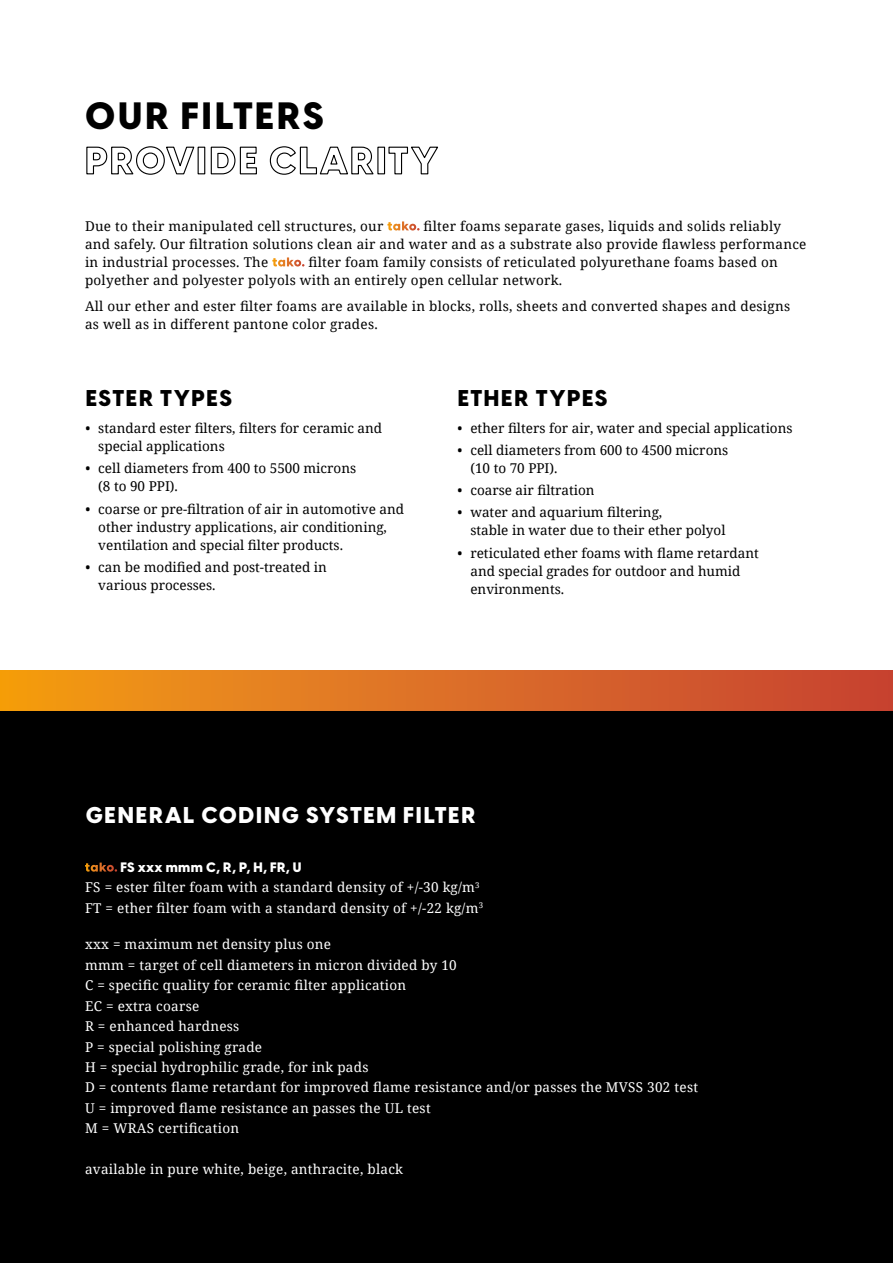
<style>
.page{position:relative;width:893px;height:1263px;background:#fff}
.page>*{position:absolute;margin:0;border:0;box-sizing:border-box;transform-origin:0 0}
.t1{font:800 37.5px/45px "Visby CF";letter-spacing:.065em;color:#000}
.t2{font:800 22.5px "Visby CF";letter-spacing:.075em;color:#fff}
.t3{font:800 22.5px "Visby CF";letter-spacing:.07em;color:#000}
.t4{font:13.5px/18px "Noto Serif";color:#000}
.t5{font:13.5px/20.4px "Noto Serif";letter-spacing:.02em;color:#fff}
.t6{font:13.5px/18px "Noto Serif";letter-spacing:.02em;color:#000}
.t7{font:800 13.5px "Visby CF";letter-spacing:.02em;color:#fff}
</style>
<div class="page">
<svg style="left:387px;top:221px;width:33px;height:10px"></svg>
<svg style="left:272px;top:257px;width:32px;height:10px"></svg>
<div style="left:0;top:670px;width:893px;height:42px;background:linear-gradient(to right,#f49d14,#c64135)"></div>
<div style="left:0;top:712px;width:893px;height:551px;background:#000"></div>
<svg style="left:85px;top:862px;width:32px;height:10px"></svg>
<h1 class="t1" style="left:85px;top:94px;width:354px">OUR FILTERS<br>PROVIDE CLARITY</h1>
<p class="t6" style="left:85px;top:216px;width:723px;text-indent:339px">filter foams separate gases, liquids and solids reliably and safely. Our filtration solutions clean air and water and as a substrate also provide flawless performance in industrial processes. The</p>
<p class="t6" style="left:85px;top:216px;width:300px">Due to their manipulated cell structures, our</p>
<p class="t6" style="left:85px;top:252px;width:694px;text-indent:223px">filter foam family consists of reticulated polyurethane foams based on polyether and polyester polyols with an entirely open cellular network.</p>
<p class="t6" style="left:85px;top:297px;width:707px">All our ether and ester filter foams are available in blocks, rolls, sheets and converted shapes and designs as well as in different pantone color grades.</p>
<h2 class="t3" style="left:86px;top:383px;width:148px">ESTER TYPES</h2>
<h2 class="t3" style="left:458px;top:383px;width:151px">ETHER TYPES</h2>
<p class="t4" style="left:458px;top:418px;width:336px">• ether filters for air, water and special applications</p>
<p class="t4" style="left:470px;top:440px;width:259px;text-indent:-13px">• cell diameters from 600 to 4500 microns (10 to 70 PPI).</p>
<p class="t4" style="left:458px;top:481px;width:138px">• coarse air filtration</p>
<p class="t4" style="left:470px;top:503px;width:257px;text-indent:-13px">• water and aquarium filtering,<br>stable in water due to their ether polyol</p>
<p class="t4" style="left:470px;top:543px;width:290px;text-indent:-13px">• reticulated ether foams with flame retardant and special grades for outdoor and humid environments.</p>
<p class="t4" style="left:98px;top:419px;width:285px;text-indent:-13px">• standard ester filters, filters for ceramic and special applications</p>
<p class="t4" style="left:98px;top:459px;width:259px;text-indent:-13px">• cell diameters from 400 to 5500 microns (8 to 90 PPI).</p>
<p class="t4" style="left:98px;top:499px;width:307px;text-indent:-13px">• coarse or pre-filtration of air in automotive and other industry applications, air conditioning, ventilation and special filter products.</p>
<p class="t4" style="left:98px;top:558px;width:230px;text-indent:-13px">• can be modified and post-treated in various processes.</p>
<h2 class="t2" style="left:86px;top:801px;width:391px">GENERAL CODING SYSTEM FILTER</h2>
<p class="t7" style="left:120px;top:858px;width:183px">FS xxx mmm C, R, P, H, FR, U</p>
<p class="t5" style="left:85px;top:876px;width:400px">FS = ester filter foam with a standard density of +/-30 kg/m<sup>3<br></sup>FT = ether filter foam with a standard density of +/-22 kg/m<sup>3</sup></p>
<p class="t5" style="left:85px;top:934px;width:615px">xxx = maximum net density plus one<br>mmm = target of cell diameters in micron divided by 10<br>C = specific quality for ceramic filter application<br>EC = extra coarse<br>R = enhanced hardness<br>P = special polishing grade<br>H = special hydrophilic grade, for ink pads<br>D = contents flame retardant for improved flame resistance and/or passes the MVSS 302 test U = improved flame resistance an passes the UL test<br>M = WRAS certification</p>
<p class="t5" style="left:85px;top:1159px;width:320px">available in pure white, beige, anthracite, black</p>
</div>
